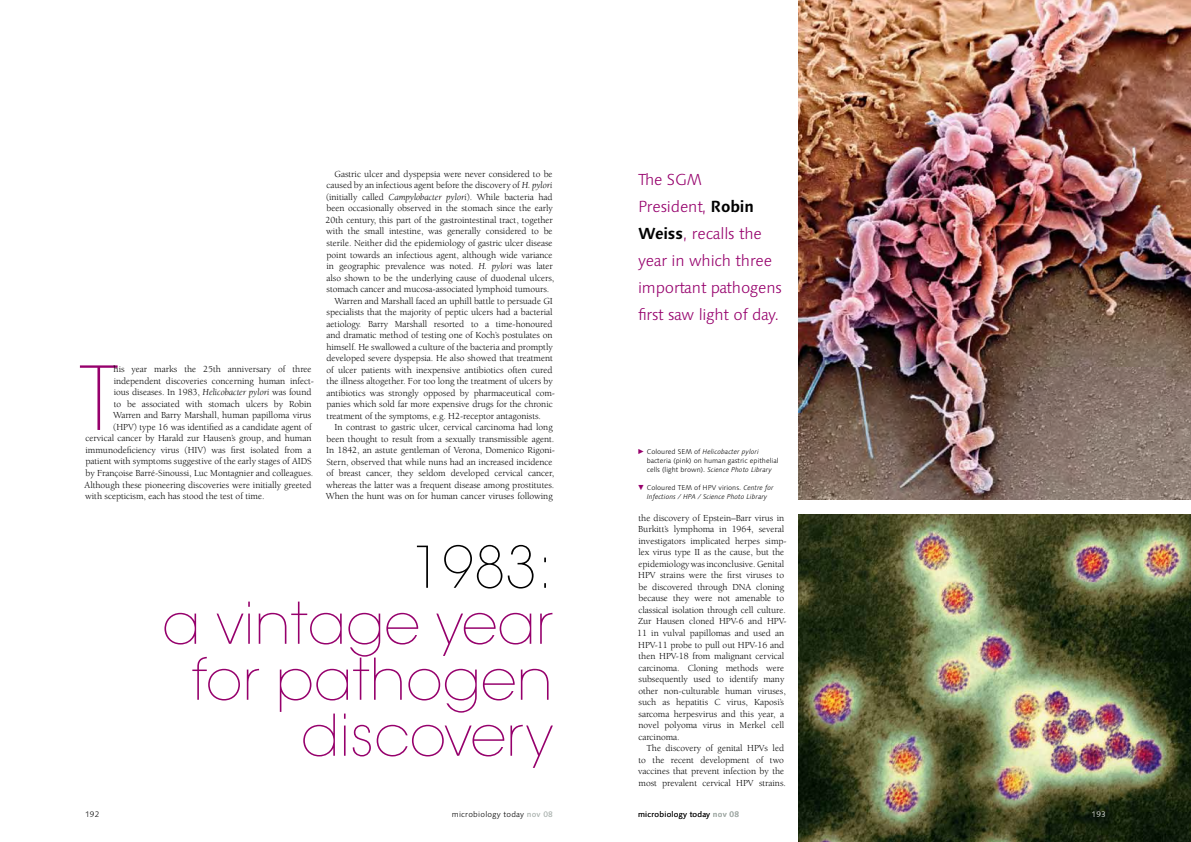
<style>
.page{position:relative;width:1191px;height:842px;background:#fff}
.page>*{position:absolute;margin:0;border:0;box-sizing:border-box;transform-origin:0 0}
.t1{font:200 87.2px "Avant Garde LT";color:#96006c}
.t2{font:200 57px/56px "Avant Garde LT";color:#96006c;text-align:right}
.t3{font:200 57px "Avant Garde LT";color:#000}
.t4{font:300 16px/27px "Linotype Syntax";letter-spacing:-.01em;color:#96006c}
.t5{font:9.5px/11.5px "Berkeley LT";letter-spacing:-.005em;color:#000}
.t6{font:300 8px "Linotype Syntax";letter-spacing:.03em;color:#000}
.t7{font:300 8px "Linotype Syntax";color:#fff}
.t8{font:300 7px/9px "Linotype Syntax";letter-spacing:.005em;color:#000}
.t9{font:italic 300 7px/9px "Linotype Syntax";letter-spacing:.005em;color:#000;text-align:center}
.s1{font-style:italic}
.s2{font-weight:500;color:#a7afab}
.s3{font-weight:700;color:#000}
.s4{font-family:"Mathematical Pi Six";font-weight:400;color:#96006c}
.s5{font-family:"Mathematical Pi Six";font-weight:400;font-style:normal;color:#96006c}
.s6{font-style:normal}
</style>
<div class="page">
<img style="left:798px;top:514px;width:393px;height:328px">
<img style="left:798px;top:0;width:393px;height:500px">
<h1 class="t1" style="left:79px;top:347px;width:40px">T</h1>
<p class="t5" style="left:114px;top:364px;width:199px">his year marks the 25th anniversary of three</p>
<p class="t5" style="left:114px;top:375px;width:202px">independent discoveries concerning human infect-</p>
<p class="t5" style="left:114px;top:387px;width:199px">ious diseases. In 1983, <span class="s1">Helicobacter pylori</span> was found</p>
<p class="t5" style="left:114px;top:398px;width:199px">to be associated with stomach ulcers by Robin</p>
<p class="t5" style="left:113px;top:410px;width:200px">Warren and Barry Marshall, human papilloma virus</p>
<p class="t5" style="left:113px;top:421px;width:200px">(HPV) type 16 was identified as a candidate agent of</p>
<p class="t5" style="left:85px;top:433px;width:227px">cervical cancer by Harald zur Hausen’s group, and human</p>
<p class="t5" style="left:86px;top:444px;width:227px">immunodeficiency virus (HIV) was first isolated from a</p>
<p class="t5" style="left:85px;top:456px;width:228px">patient with symptoms suggestive of the early stages of AIDS</p>
<p class="t5" style="left:86px;top:467px;width:229px">by Françoise Barré-Sinoussi, Luc Montagnier and colleagues.</p>
<p class="t5" style="left:85px;top:479px;width:228px">Although these pioneering discoveries were initially greeted</p>
<p class="t5" style="left:85px;top:490px;width:181px">with scepticism, each has stood the test of time.</p>
<p class="t5" style="left:334px;top:168px;width:219px">Gastric ulcer and dyspepsia were never considered to be</p>
<p class="t5" style="left:326px;top:180px;width:227px">caused by an infectious agent before the discovery of <span class="s1">H. pylori</span></p>
<p class="t5" style="left:326px;top:191px;width:228px">(initially called <span class="s1">Campylobacter pylori</span>). While bacteria had</p>
<p class="t5" style="left:326px;top:203px;width:228px">been occasionally observed in the stomach since the early</p>
<p class="t5" style="left:326px;top:214px;width:229px">20th century, this part of the gastrointestinal tract, together</p>
<p class="t5" style="left:326px;top:226px;width:228px">with the small intestine, was generally considered to be</p>
<p class="t5" style="left:327px;top:237px;width:227px">sterile. Neither did the epidemiology of gastric ulcer disease</p>
<p class="t5" style="left:326px;top:249px;width:228px">point towards an infectious agent, although wide variance</p>
<p class="t5" style="left:326px;top:260px;width:228px">in geographic prevalence was noted. <span class="s1">H. pylori</span> was later</p>
<p class="t5" style="left:326px;top:272px;width:229px">also shown to be the underlying cause of duodenal ulcers,</p>
<p class="t5" style="left:327px;top:283px;width:224px">stomach cancer and mucosa-associated lymphoid tumours.</p>
<p class="t5" style="left:334px;top:295px;width:220px">Warren and Marshall faced an uphill battle to persuade GI</p>
<p class="t5" style="left:327px;top:306px;width:227px">specialists that the majority of peptic ulcers had a bacterial</p>
<p class="t5" style="left:326px;top:318px;width:227px">aetiology. Barry Marshall resorted to a time-honoured</p>
<p class="t5" style="left:326px;top:329px;width:227px">and dramatic method of testing one of Koch’s postulates on</p>
<p class="t5" style="left:326px;top:341px;width:228px">himself. He swallowed a culture of the bacteria and promptly</p>
<p class="t5" style="left:326px;top:352px;width:228px">developed severe dyspepsia. He also showed that treatment</p>
<p class="t5" style="left:326px;top:364px;width:227px">of ulcer patients with inexpensive antibiotics often cured</p>
<p class="t5" style="left:326px;top:375px;width:228px">the illness altogether. For too long the treatment of ulcers by</p>
<p class="t5" style="left:326px;top:387px;width:230px">antibiotics was strongly opposed by pharmaceutical com-</p>
<p class="t5" style="left:326px;top:398px;width:228px">panies which sold far more expensive drugs for the chronic</p>
<p class="t5" style="left:326px;top:410px;width:216px">treatment of the symptoms, e.g. H2-receptor antagonists.</p>
<p class="t5" style="left:334px;top:421px;width:220px">In contrast to gastric ulcer, cervical carcinoma had long</p>
<p class="t5" style="left:326px;top:433px;width:229px">been thought to result from a sexually transmissible agent.</p>
<p class="t5" style="left:326px;top:444px;width:230px">In 1842, an astute gentleman of Verona, Domenico Rigoni-</p>
<p class="t5" style="left:326px;top:456px;width:228px">Stern, observed that while nuns had an increased incidence</p>
<p class="t5" style="left:326px;top:467px;width:229px">of breast cancer, they seldom developed cervical cancer,</p>
<p class="t5" style="left:326px;top:479px;width:229px">whereas the latter was a frequent disease among prostitutes.</p>
<p class="t5" style="left:326px;top:491px;width:228px">When the hunt was on for human cancer viruses following</p>
<h2 class="t3" style="left:410px;top:534px;width:144px">1983:</h2>
<h2 class="t2" style="left:162px;top:596px;width:392px">a vintage year for pathogen discovery</h2>
<p class="t6" style="left:85px;top:810px;width:16px">192</p>
<p class="t6" style="left:452px;top:810px;width:103px">microbiology today <span class="s2">nov 08</span></p>
<h3 class="t4" style="left:638px;top:167px;width:145px">The SGM<br>President, <span class="s3">Robin<br>Weiss</span>, recalls the year in which three important pathogens first saw light of day.</h3>
<p class="t8" style="left:646px;top:447px;width:133px;text-indent:-8px"><span class="s4">c</span> Coloured SEM of <span class="s1">Helicobacter pylori </span>bacteria (pink) on human gastric epithelial cells (light brown). <span class="s1">Science Photo Library</span></p>
<p class="t9" style="left:638px;top:483px;width:137px"><span class="s5">.</span> <span class="s6">Coloured TEM of HPV virions.</span> Centre for<br>Infections / HPA / Science Photo Library</p>
<p class="t5" style="left:637px;top:512px;width:151px">the discovery of Epstein–Barr virus in Burkitt’s lymphoma in 1964, several investigators implicated herpes simp&shy;lex virus type II as the cause, but the epidemiology was inconclusive. Genital HPV strains were the first viruses to be discovered through DNA cloning because they were not amenable to classical isolation through cell culture.<br>Zur Hausen cloned HPV-6 and HPV-11 in vulval papillomas and used an HPV-11 probe to pull out HPV-16 and then HPV-18 from malignant cervical carcinoma. Cloning methods were subsequently used to identify many other non-culturable human viruses, such as hepatitis C virus, Kaposi’s sarcoma herpesvirus and this year, a novel polyoma virus in Merkel cell carcinoma.</p>
<p class="t5" style="left:638px;top:742px;width:149px;text-indent:8px">The discovery of genital HPVs led to the recent development of two vaccines that prevent infection by the most prevalent cervical HPV strains.</p>
<p class="t6" style="left:638px;top:810px;width:103px">microbiology today <span class="s2">nov 08</span></p>
<p class="t7" style="left:1091px;top:810px;width:16px">193</p>
</div>
